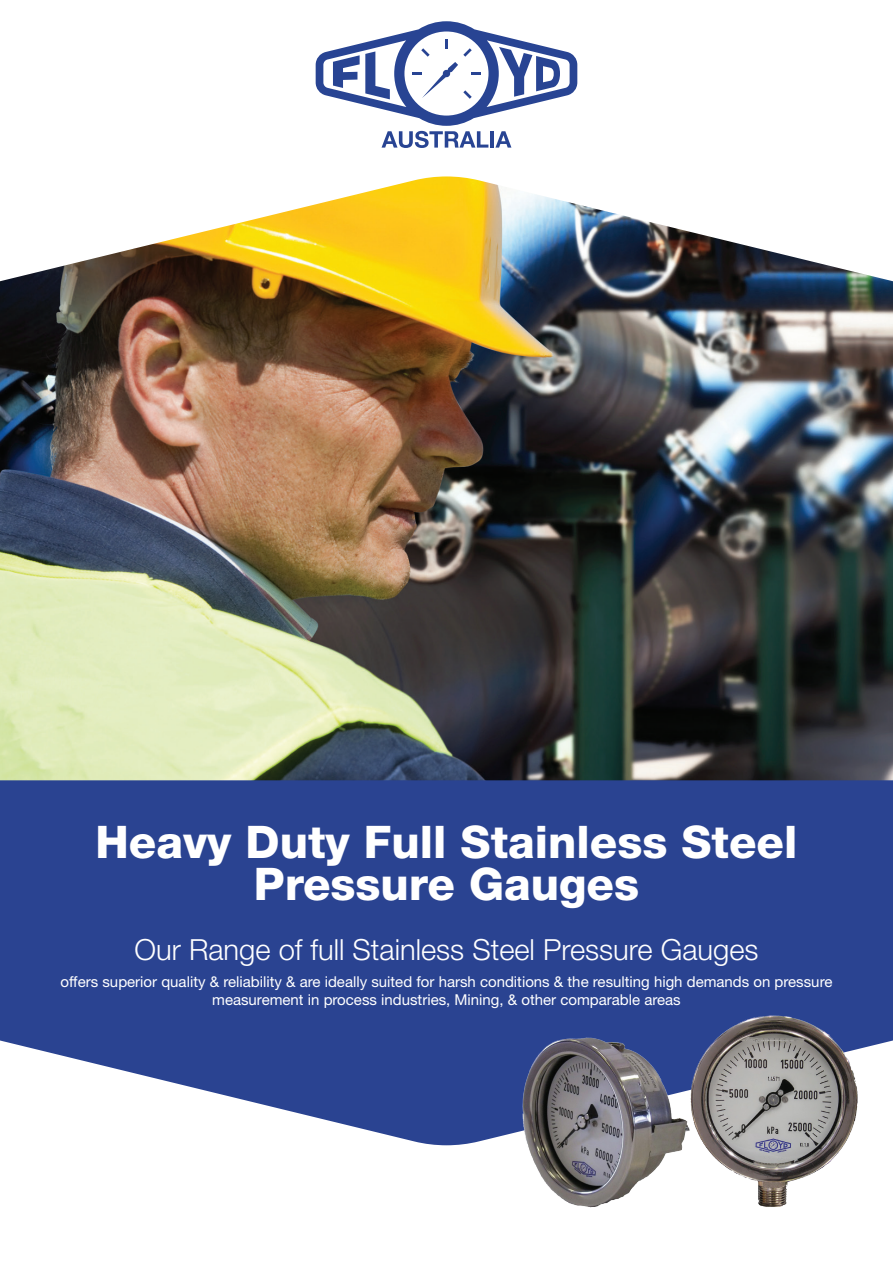
<style>
.page{position:relative;width:893px;height:1263px;background:#fff}
.page>*{position:absolute;margin:0;border:0;box-sizing:border-box;transform-origin:0 0}
.t1{font:800 45px "Helvetica Neue LT Std";color:#fff}
.t2{font:300 29.1px "Helvetica Neue LT Std";color:#fff}
.t3{font:15px "Helvetica Neue LT Std";color:#fff}
</style>
<div class="page">
<svg style="left:316px;top:21px;width:261px;height:127px"></svg>
<img style="left:0;top:176px;width:893px;height:604px">
<svg style="left:0;top:780px;width:893px;height:365px;fill:#2a4391"></svg>
<img style="left:664px;top:1003px;width:216px;height:204px">
<img style="left:514px;top:1035px;width:184px;height:173px">
<p class="t1" style="left:96px;top:815px;width:703px">Heavy Duty Full Stainless Steel</p>
<p class="t1" style="left:254px;top:857px;width:387px">Pressure Gauges</p>
<p class="t2" style="left:135px;top:932px;width:625px">Our Range of full Stainless Steel Pressure Gauges</p>
<p class="t3" style="left:61px;top:973px;width:773px">offers superior quality &amp; reliability &amp; are ideally suited for harsh conditions &amp; the resulting high demands on pressure</p>
<p class="t3" style="left:212px;top:991px;width:470px">measurement in process industries, Mining, &amp; other comparable areas</p>
</div>
